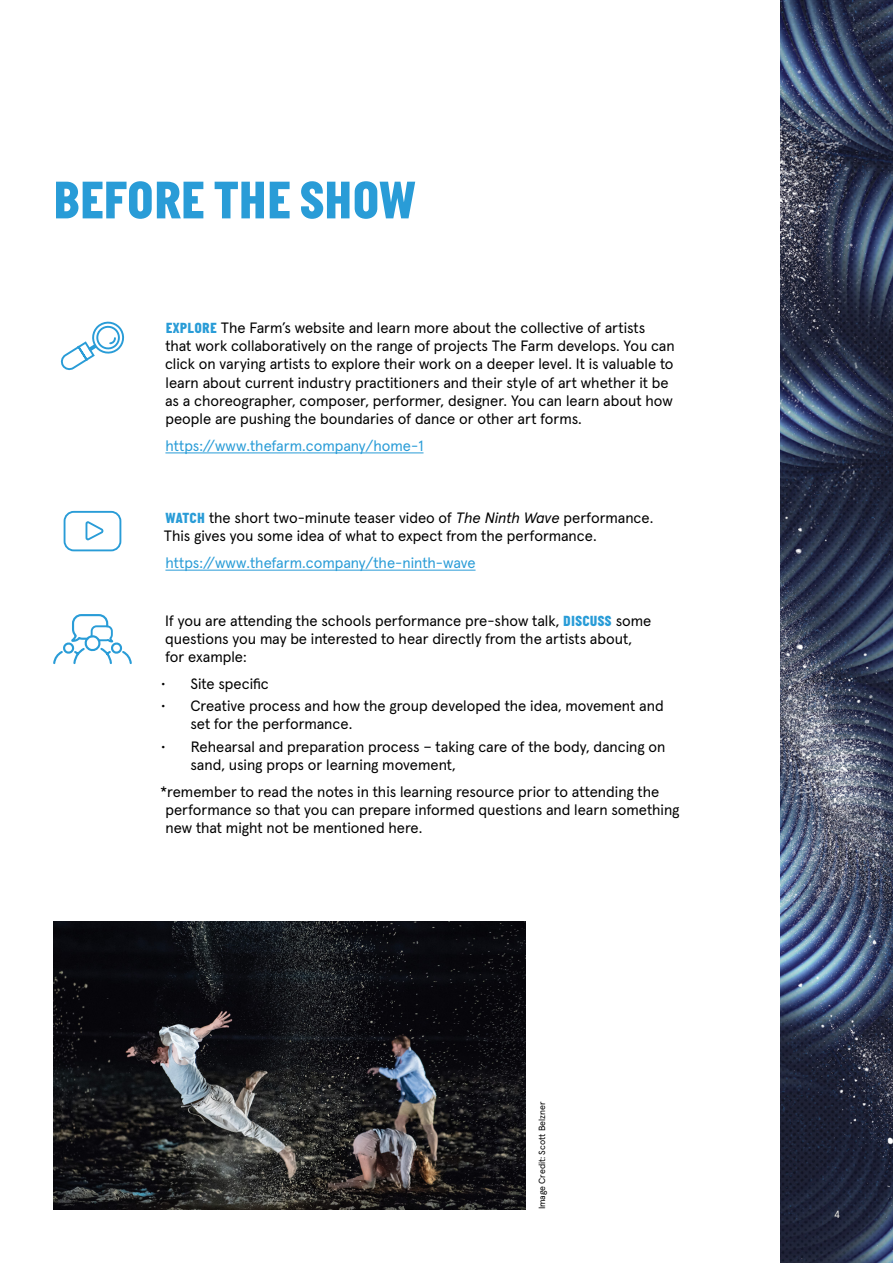
<style>
.page{position:relative;width:893px;height:1263px;background:#fff}
.page>*{position:absolute;margin:0;border:0;box-sizing:border-box;transform-origin:0 0}
.t1{font:800 54px "Italian Plate No 2";color:#299cd7}
.t2{font:15px/18px "Apercu";color:#000}
.t3{font:15px "Apercu";color:#299cd7}
.t4{font:10.5px "Apercu";color:#fff}
.t5{font:9px "Apercu";color:#000}
.s1{font-family:"Italian Plate No 2";font-weight:800;color:#299cd7}
.s2{font-style:italic}
</style>
<div class="page">
<img style="left:781px;top:0;width:112px;height:1263px">
<svg style="left:60px;top:321px;width:65px;height:50px"></svg>
<svg style="left:53px;top:614px;width:79px;height:51px"></svg>
<div style="left:64px;top:511px;width:57px;height:40px;border:2px solid #299cd7;border-radius:9px"></div>
<svg style="left:85px;top:521px;width:19px;height:20px"></svg>
<hr style="left:165px;top:452px;width:258px;height:1px;background:#299cd7">
<hr style="left:165px;top:570px;width:311px;height:1px;background:#299cd7">
<img style="left:53px;top:922px;width:472px;height:288px">
<h1 class="t1" style="left:53px;top:171px;width:364px">BEFORE THE SHOW</h1>
<p class="t2" style="left:165px;top:318px;width:511px"><span class="s1">EXPLORE</span> The Farm’s website and learn more about the collective of artists<br>that work collaboratively on the range of projects The Farm develops. You can click on varying artists to explore their work on a deeper level. It is valuable to learn about current industry practitioners and their style of art whether it be as a choreographer, composer, performer, designer. You can learn about how people are pushing the boundaries of dance or other art forms.</p>
<p class="t3" style="left:165px;top:434px;width:260px">https://www.thefarm.company/home-1</p>
<p class="t2" style="left:164px;top:507px;width:491px"><span class="s1">WATCH</span> the short two-minute teaser video of <span class="s2">The Ninth Wave</span> performance.<br>This gives you some idea of what to expect from the performance.</p>
<p class="t3" style="left:165px;top:551px;width:312px">https://www.thefarm.company/the-ninth-wave</p>
<p class="t2" style="left:165px;top:610px;width:488px">If you are attending the schools performance pre-show talk, <span class="s1">DISCUSS</span> some questions you may be interested to hear directly from the artists about, for example:</p>
<p class="t2" style="left:161px;top:673px;width:109px">• Site specific</p>
<p class="t2" style="left:191px;top:696px;width:475px;text-indent:-30px">• Creative process and how the group developed the idea, movement and set for the performance.</p>
<p class="t2" style="left:191px;top:736px;width:476px;text-indent:-30px">• Rehearsal and preparation process – taking care of the body, dancing on sand, using props or learning movement,</p>
<p class="t2" style="left:165px;top:781px;width:516px;text-indent:-5px">*remember to read the notes in this learning resource prior to attending the performance so that you can prepare informed questions and learn something new that might not be mentioned here.</p>
<p class="t5" style="left:535px;top:1209px;width:109px;rotate:-90deg">Image Credit: Scott Belzner</p>
<p class="t4" style="left:834px;top:1206px;width:7px">4</p>
</div>
